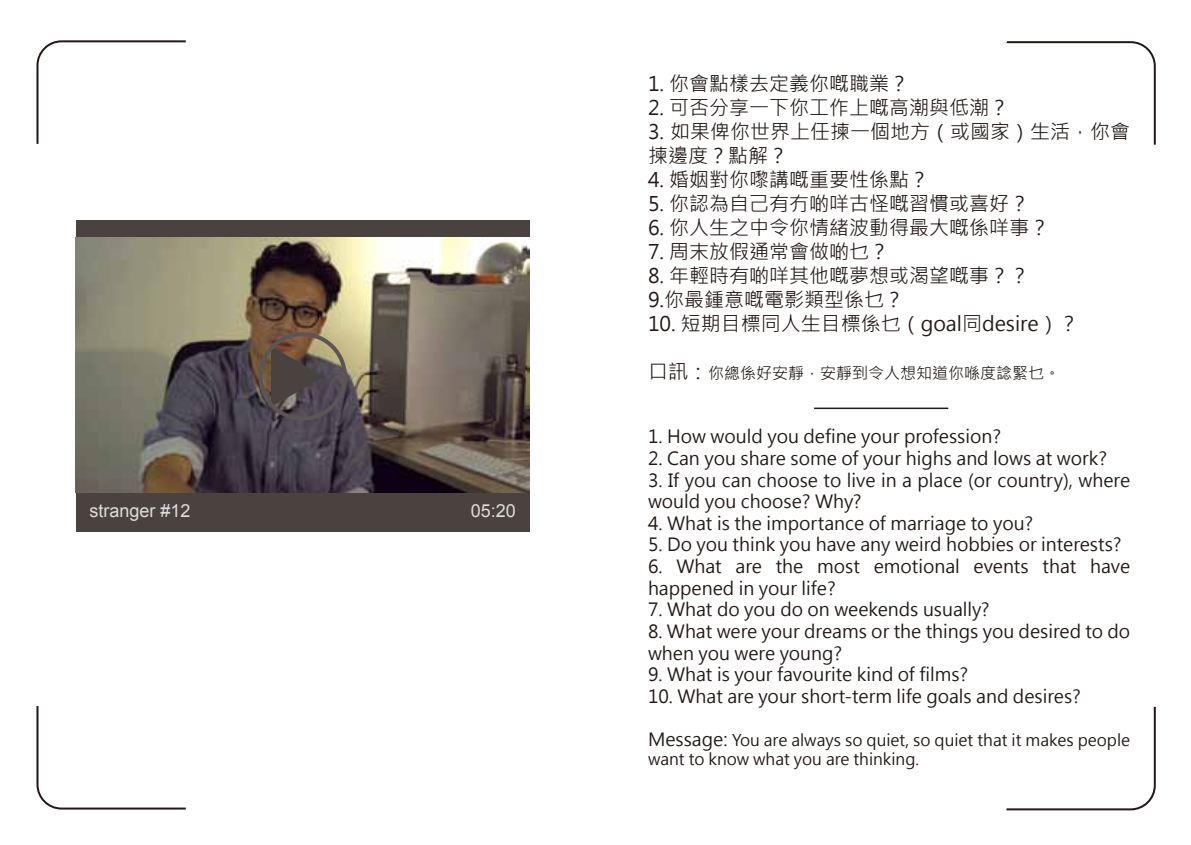
<style>
.page{position:relative;width:1191px;height:845px;background:#fff}
.page>*{position:absolute;margin:0;border:0;box-sizing:border-box;transform-origin:0 0}
.t1{font:20px/24px "Microsoft Jheng Hei";color:#221815}
.t2{font:18px/21.6px "Microsoft Jheng Hei";color:#221815}
.t3{font:18px "Arial";color:#dcdddd}
.t4{font:16px/19.2px "Microsoft Jheng Hei";color:#221815}
.s1{font-size:20px}
.s2{font-size:18px}
</style>
<div class="page">
<hr style="left:814px;top:407px;width:134px;height:2px;background:#221815">
<svg style="left:1006px;top:41px;width:150px;height:104px"></svg>
<svg style="left:1006px;top:706px;width:150px;height:105px"></svg>
<div style="left:76px;top:220px;width:453px;height:312px;background:#4a423f"></div>
<img style="left:76px;top:237px;width:453px;height:255px">
<svg style="left:36px;top:40px;width:150px;height:104px"></svg>
<svg style="left:36px;top:706px;width:150px;height:104px"></svg>
<svg style="left:271px;top:346px;width:53px;height:61px"></svg>
<div style="left:258px;top:332px;width:89px;height:88px;border:4px solid #5b5655;border-radius:50%"></div>
<p class="t3" style="left:89px;top:499px;width:103px">stranger #12</p>
<p class="t3" style="left:471px;top:499px;width:47px">05:20</p>
<p class="t1" style="left:648px;top:71px;width:263px">1. 你會點樣去定義你嘅職業？</p>
<p class="t1" style="left:648px;top:95px;width:363px">2. 可否分享一下你工作上嘅高潮與低潮？</p>
<p class="t1" style="left:648px;top:119px;width:484px">3. 如果俾你世界上任揀一個地方（或國家）生活，你會揀邊度？點解？</p>
<p class="t1" style="left:648px;top:167px;width:283px">4. 婚姻對你嚟講嘅重要性係點？</p>
<p class="t1" style="left:648px;top:191px;width:383px">5. 你認為自己有冇啲咩古怪嘅習慣或喜好？</p>
<p class="t1" style="left:648px;top:215px;width:403px">6. 你人生之中令你情緒波動得最大嘅係咩事？</p>
<p class="t1" style="left:648px;top:239px;width:243px">7. 周末放假通常會做啲乜？</p>
<p class="t1" style="left:648px;top:263px;width:383px">8. 年輕時有啲咩其他嘅夢想或渴望嘅事？？<br>9.你最鍾意嘅電影類型係乜？</p>
<p class="t1" style="left:648px;top:311px;width:432px">10. 短期目標同人生目標係乜（goal同desire）？</p>
<p class="t4" style="left:648px;top:363px;width:413px"><span class="s1">口訊：</span>你總係好安靜，安靜到令人想知道你喺度諗緊乜。</p>
<p class="t2" style="left:648px;top:426px;width:355px">1. How would you define your profession?</p>
<p class="t2" style="left:648px;top:448px;width:460px">2. Can you share some of your highs and lows at work?</p>
<p class="t2" style="left:648px;top:469px;width:483px">3. If you can choose to live in a place (or country), where would you choose? Why?</p>
<p class="t2" style="left:648px;top:512px;width:387px">4. What is the importance of marriage to you?</p>
<p class="t2" style="left:648px;top:534px;width:475px">5. Do you think you have any weird hobbies or interests?</p>
<p class="t2" style="left:648px;top:556px;width:484px">6. What are the most emotional events that have happened in your life?</p>
<p class="t2" style="left:648px;top:599px;width:343px">7. What do you do on weekends usually?</p>
<p class="t2" style="left:648px;top:620px;width:484px">8. What were your dreams or the things you desired to do when you were young?</p>
<p class="t2" style="left:648px;top:664px;width:322px">9. What is your favourite kind of films?</p>
<p class="t2" style="left:648px;top:685px;width:434px">10. What are your short-term life goals and desires?</p>
<p class="t4" style="left:648px;top:730px;width:484px"><span class="s2">Message:</span> You are always so quiet, so quiet that it makes people want to know what you are thinking.</p>
</div>
